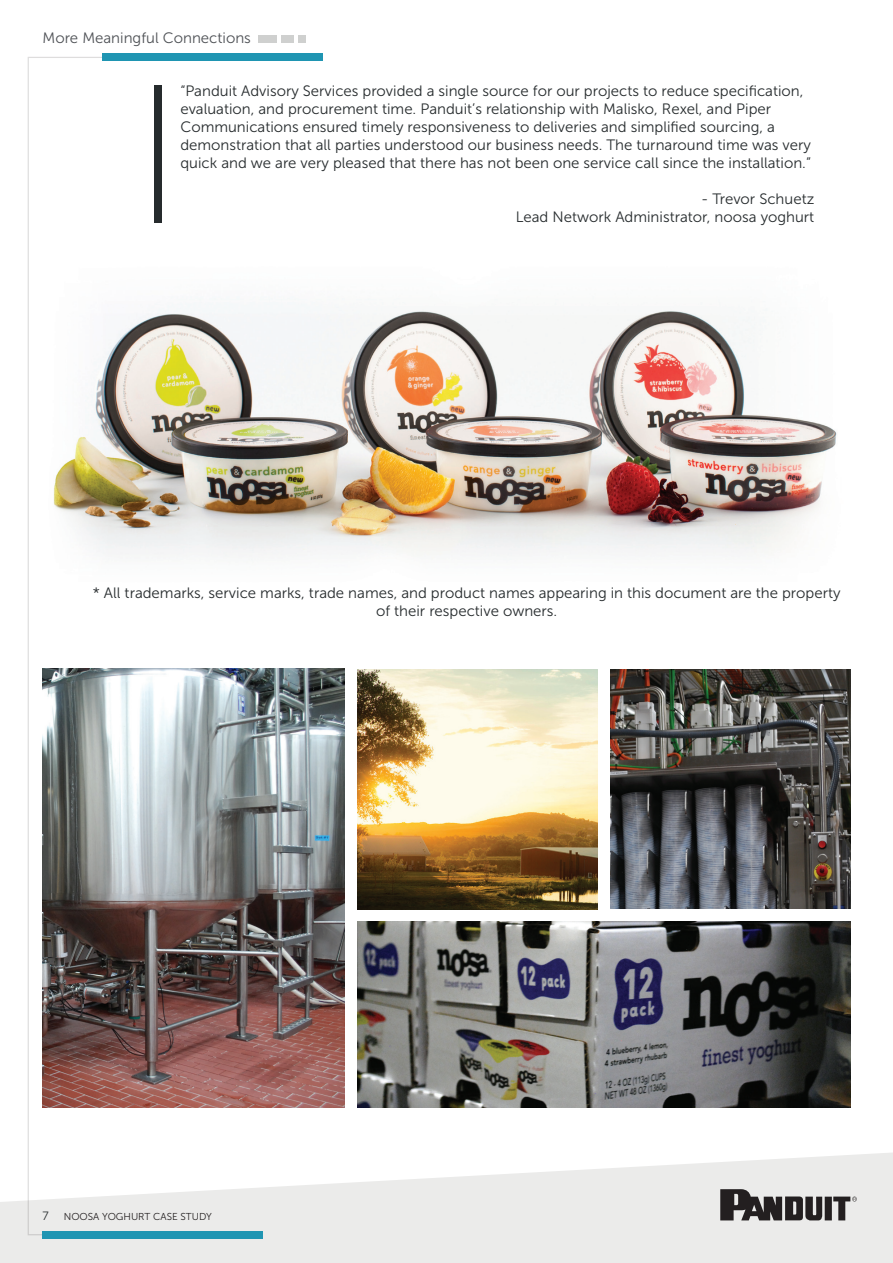
<style>
.page{position:relative;width:893px;height:1263px;background:#fff}
.page>*{position:absolute;margin:0;border:0;box-sizing:border-box;transform-origin:0 0}
.Body_Paragraph{font:15px/18px "Museo Sans 300";color:#262b2d;text-align:center}
.t1{font:15px "Museo Sans 300";color:#4e5155}
.t2{font:12px "Museo Sans 300";color:#262b2d}
.t3{font:10.05px "Museo Sans 300";color:#231f20}
</style>
<div class="page">
<svg style="left:0;top:1153px;width:893px;height:110px;fill:#ebebea"></svg>
<svg style="left:27px;top:57px;width:92px;height:1179px"></svg>
<div style="left:102px;top:54px;width:221px;height:7px;background:#1f95b2"></div>
<div style="left:298px;top:35px;width:7px;height:8px;background:#cfd0cf"></div>
<div style="left:281px;top:35px;width:12px;height:8px;background:#cfd0cf"></div>
<div style="left:258px;top:35px;width:18px;height:8px;background:#cfd0cf"></div>
<div style="left:43px;top:1231px;width:220px;height:8px;background:#1f95b2"></div>
<svg style="left:720px;top:1189px;width:137px;height:31px;background:#767373"></svg>
<div style="left:155px;top:85px;width:7px;height:138px;background:#262b2d"></div>
<img style="left:43px;top:256px;width:794px;height:331px">
<img style="left:358px;top:922px;width:492px;height:185px">
<img style="left:43px;top:669px;width:302px;height:438px">
<img style="left:358px;top:670px;width:240px;height:240px">
<img style="left:611px;top:670px;width:239px;height:239px">
<p class="t1" style="left:43px;top:29px;width:210px">More Meaningful Connections</p>
<p class="Body_Paragraph" style="left:180px;top:82px;width:632px;text-align:left">“Panduit Advisory Services provided a single source for our projects to reduce specification, evaluation, and procurement time. Panduit’s relationship with Malisko, Rexel, and Piper Communications ensured timely responsiveness to deliveries and simplified sourcing, a demonstration that all parties understood our business needs. The turnaround time was very quick and we are very pleased that there has not been one service call since the installation.”</p>
<p class="Body_Paragraph" style="left:701px;top:190px;width:115px">- Trevor Schuetz</p>
<p class="Body_Paragraph" style="left:516px;top:208px;width:300px">Lead Network Administrator, noosa yoghurt</p>
<p class="Body_Paragraph" style="left:93px;top:584px;width:749px">* All trademarks, service marks, trade names, and product names appearing in this document are the property of their respective owners.</p>
<p class="t2" style="left:43px;top:1210px;width:8px">7</p>
<p class="t3" style="left:64px;top:1211px;width:150px">NOOSA YOGHURT CASE STUDY</p>
</div>
